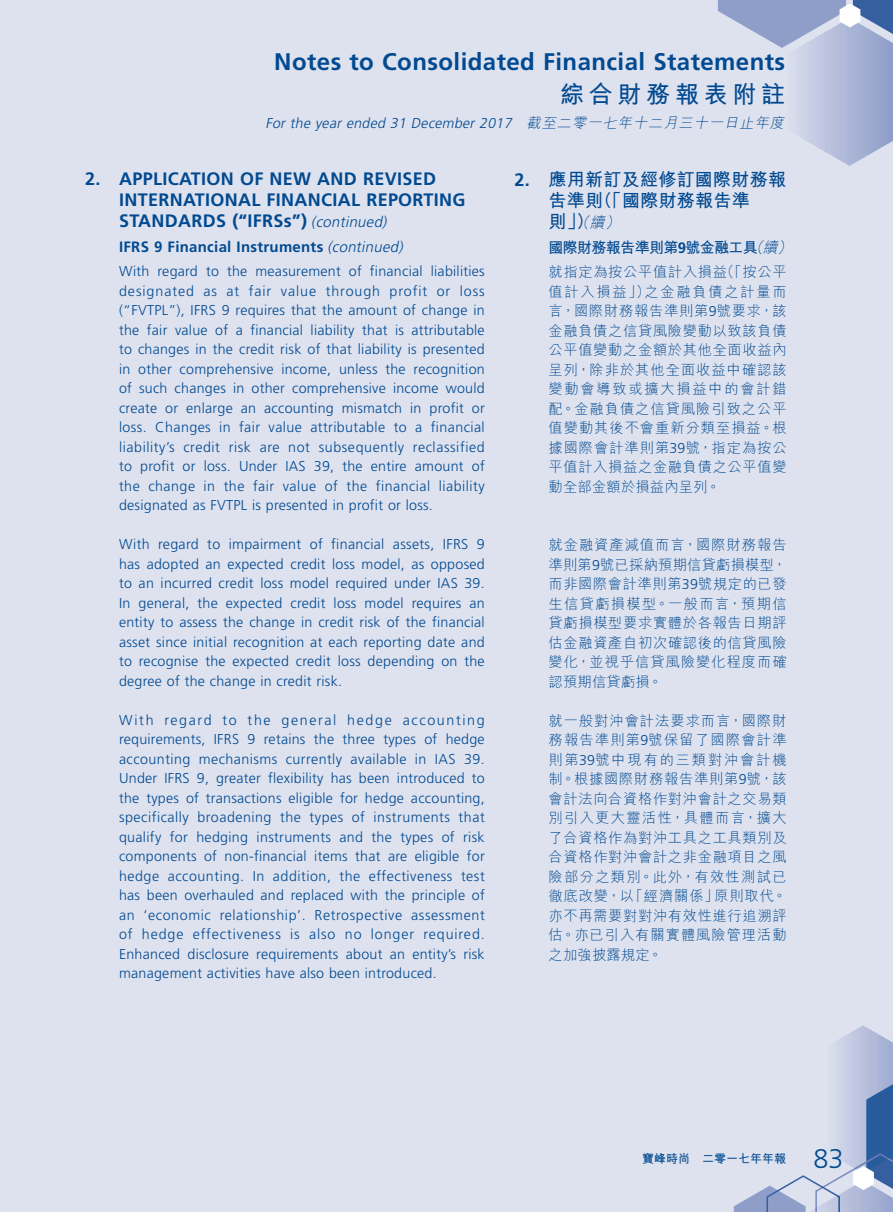
<style>
.page{position:relative;width:893px;height:1212px;background:#dee2ef}
.page>*{position:absolute;margin:0;border:0;box-sizing:border-box;transform-origin:0 0}
.t1{font:300 27px "Frutiger LT Std";color:#014990}
.t2{font:700 24px "Frutiger LT Std";letter-spacing:.02em;color:#014990}
.t3{font:24px "M Hei HK Bold E Ten B5 H";letter-spacing:.2em;color:#014990}
.t4{font:700 18px/21px "Frutiger LT Std";letter-spacing:.02em;color:#014990}
.t5{font:18px/21px "M Hei HK Bold E Ten B5 H";letter-spacing:.015em;color:#014990;text-align:center}
.t6{font:700 15px "Frutiger LT Std";letter-spacing:.02em;color:#014990}
.t7{font:15px "M Hei HK Bold E Ten B5 H";letter-spacing:-.045em;color:#014990}
.t8{font:italic 15px "M Hei HK Light E Ten B5 H";color:#014990}
.t9{font:300 14.25px/19.5px "Frutiger LT Std";letter-spacing:.02em;color:#014990;text-align:justify}
.t10{font:14.25px/19.5px "M Hei HK Light E Ten B5 H";letter-spacing:.045em;color:#014990;text-align:justify}
.t11{font:italic 300 14.25px "Frutiger LT Std";color:#014990}
.t12{font:12px "M Hei HK Bold E Ten B5 H";color:#014990}
.s1{font-family:"M Hei HK Light E Ten B5 H";font-weight:400}
.s2{font-weight:300;font-style:italic;font-size:15px}
.s3{font-weight:300;font-style:italic}
.s4{font-family:"Frutiger LT Std";font-weight:700}
.s5{font-family:"M Hei HK Bold E Ten B5 H";font-style:normal;font-size:18px}
.s6{font-family:"M Hei HK Light E Ten B5 H";font-style:italic}
.s7{font-family:"Frutiger LT Std";font-weight:300}
</style>
<div class="page">
<img style="left:836px;top:1025px;width:57px;height:37px">
<svg style="left:734px;top:1062px;width:159px;height:150px"></svg>
<img style="left:797px;top:48px;width:96px;height:118px">
<svg style="left:718px;top:0;width:175px;height:48px"></svg>
<h2 class="t2" style="left:274px;top:52px;width:512px">Notes to Consolidated Financial Statements</h2>
<h2 class="t3" style="left:560px;top:85px;width:227px">綜合財務報表附註</h2>
<p class="t11" style="left:265px;top:117px;width:523px">For the year ended 31 December 2017 <span class="s1">截至二零一七年十二月三十一日止年度</span></p>
<p class="t4" style="left:119px;top:170px;width:348px;text-indent:-34px">2. APPLICATION OF NEW AND REVISED<br>INTERNATIONAL FINANCIAL REPORTING<br>STANDARDS (“IFRSs”) <span class="s2">(continued)</span></p>
<p class="t6" style="left:119px;top:241px;width:288px">IFRS 9 Financial Instruments <span class="s3">(continued)</span></p>
<p class="t9" style="left:119px;top:262px;width:367px">With regard to the measurement of financial liabilities designated as at fair value through profit or loss (“FVTPL”), IFRS 9 requires that the amount of change in the fair value of a financial liability that is attributable to changes in the credit risk of that liability is presented in other comprehensive income, unless the recognition of such changes in other comprehensive income would create or enlarge an accounting mismatch in profit or loss. Changes in fair value attributable to a financial liability’s credit risk are not subsequently reclassified to profit or loss. Under IAS 39, the entire amount of the change in the fair value of the financial liability designated as FVTPL is presented in profit or loss.</p>
<p class="t9" style="left:119px;top:535px;width:367px">With regard to impairment of financial assets, IFRS 9 has adopted an expected credit loss model, as opposed to an incurred credit loss model required under IAS 39.<br>In general, the expected credit loss model requires an entity to assess the change in credit risk of the financial asset since initial recognition at each reporting date and to recognise the expected credit loss depending on the degree of the change in credit risk.</p>
<p class="t9" style="left:119px;top:711px;width:367px">With regard to the general hedge accounting requirements, IFRS 9 retains the three types of hedge accounting mechanisms currently available in IAS 39.<br>Under IFRS 9, greater flexibility has been introduced to the types of transactions eligible for hedge accounting, specifically broadening the types of instruments that qualify for hedging instruments and the types of risk components of non-financial items that are eligible for hedge accounting. In addition, the effectiveness test has been overhauled and replaced with the principle of an ‘economic relationship’. Retrospective assessment of hedge effectiveness is also no longer required.<br>Enhanced disclosure requirements about an entity’s risk management activities have also been introduced.</p>
<p class="t5" style="left:514px;top:171px;width:273px"><span class="s4">2.</span> 應用新訂及經修訂國際財務報告準則（「國際財務報告準</p>
<p class="t8" style="left:549px;top:217px;width:76px"><span class="s5">則」</span>（續）</p>
<p class="t5" style="left:576px;top:213px;width:19px">）</p>
<p class="t7" style="left:549px;top:242px;width:248px">國際財務報告準則第<span class="s4">9</span>號金融工具<span class="s6">（續）</span></p>
<p class="t10" style="left:549px;top:264px;width:240px">就指定為按公平值計入損益（「按公平值計入損益」）之金融負債之計量而言，國際財務報告準則第<span class="s7">9</span>號要求，該金融負債之信貸風險變動以致該負債公平值變動之金額於其他全面收益內呈列，除非於其他全面收益中確認該變動會導致或擴大損益中的會計錯配。金融負債之信貸風險引致之公平值變動其後不會重新分類至損益。根據國際會計準則第<span class="s7">39</span>號，指定為按公平值計入損益之金融負債之公平值變動全部金額於損益內呈列。</p>
<p class="t10" style="left:549px;top:537px;width:240px">就金融資產減值而言，國際財務報告準則第<span class="s7">9</span>號已採納預期信貸虧損模型，而非國際會計準則第<span class="s7">39</span>號規定的已發生信貸虧損模型。一般而言，預期信貸虧損模型要求實體於各報告日期評估金融資產自初次確認後的信貸風險變化，並視乎信貸風險變化程度而確認預期信貸虧損。</p>
<p class="t10" style="left:549px;top:712px;width:240px">就一般對沖會計法要求而言，國際財務報告準則第<span class="s7">9</span>號保留了國際會計準則第<span class="s7">39</span>號中現有的三類對沖會計機制。根據國際財務報告準則第<span class="s7">9</span>號，該會計法向合資格作對沖會計之交易類別引入更大靈活性，具體而言，擴大了合資格作為對沖工具之工具類別及合資格作對沖會計之非金融項目之風險部分之類別。此外，有效性測試已徹底改變，以「經濟關係」原則取代。亦不再需要對對沖有效性進行追溯評估。亦已引入有關實體風險管理活動之加強披露規定。</p>
<p class="t12" style="left:642px;top:1154px;width:146px">寶峰時尚 二零一七年年報</p>
<h1 class="t1" style="left:813px;top:1148px;width:32px">83</h1>
</div>
